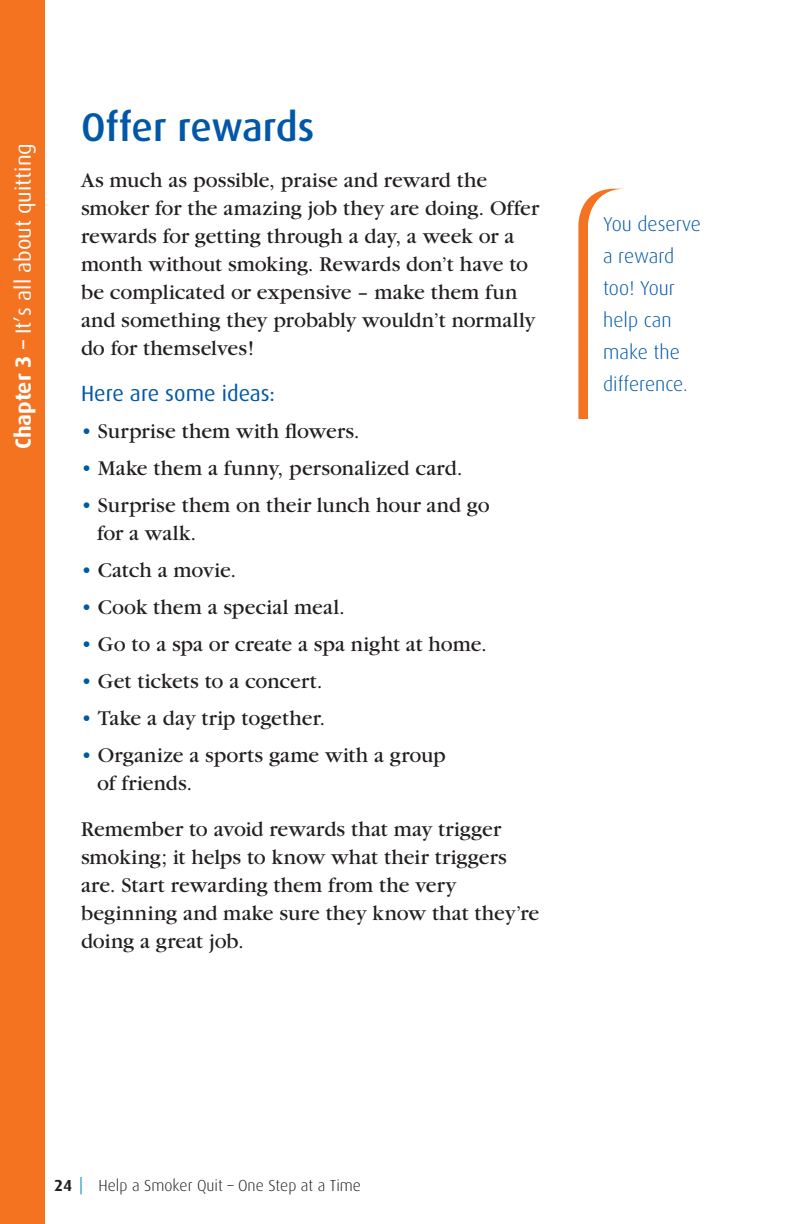
<style>
.page{position:relative;width:792px;height:1224px;background:#fff}
.page>*{position:absolute;margin:0;border:0;box-sizing:border-box;transform-origin:0 0}
.t1{font:500 40px "Dax";letter-spacing:-.005em;color:#0157a8}
.t2{font:22px/28px "Garamond";color:#231f20}
.t3{font:22px "Dax";color:#fff}
.t4{font:22px "Dax";color:#0157a8}
.t5{font:300 20px/32px "Dax";color:#0157a8}
.t6{font:300 16px "Dax";color:#231f20}
.t7{font:700 16px "Dax";color:#231f20}
.s1{font-weight:700}
.s2{font-weight:500}
.s3{color:#0157a8}
</style>
<div class="page">
<svg style="left:80px;top:1177px;width:2px;height:17px"></svg>
<div style="left:0;top:0;width:45px;height:1224px;background:#f47321"></div>
<svg style="left:578px;top:189px;width:42px;height:230px"></svg>
<p class="t3" style="left:11px;top:449px;width:307px;rotate:-90deg"><span class="s1">Chapter 3</span> <span class="s2">–</span> It’s all about quitting</p>
<h1 class="t1" style="left:81px;top:105px;width:235px">Offer rewards</h1>
<p class="t2" style="left:81px;top:166px;width:460px">As much as possible, praise and reward the smoker for the amazing job they are doing. Offer rewards for getting through a day, a week or a month without smoking. Rewards don’t have to be complicated or expensive – make them fun and something they probably wouldn’t normally do for themselves!</p>
<p class="t4" style="left:81px;top:381px;width:196px">Here are some ideas:</p>
<p class="t2" style="left:81px;top:417px;width:280px"><span class="s3">•</span> Surprise them with flowers.</p>
<p class="t2" style="left:81px;top:454px;width:383px"><span class="s3">•</span> Make them a funny, personalized card.</p>
<p class="t2" style="left:97px;top:491px;width:394px;text-indent:-16px"><span class="s3">•</span> Surprise them on their lunch hour and go for a walk.</p>
<p class="t2" style="left:81px;top:556px;width:157px"><span class="s3">•</span> Catch a movie.</p>
<p class="t2" style="left:81px;top:593px;width:265px"><span class="s3">•</span> Cook them a special meal.</p>
<p class="t2" style="left:81px;top:630px;width:408px"><span class="s3">•</span> Go to a spa or create a spa night at home.</p>
<p class="t2" style="left:81px;top:667px;width:243px"><span class="s3">•</span> Get tickets to a concert.</p>
<p class="t2" style="left:81px;top:704px;width:246px"><span class="s3">•</span> Take a day trip together.</p>
<p class="t2" style="left:97px;top:742px;width:350px;text-indent:-16px"><span class="s3">•</span> Organize a sports game with a group of friends.</p>
<p class="t2" style="left:81px;top:816px;width:460px">Remember to avoid rewards that may trigger smoking; it helps to know what their triggers are. Start rewarding them from the very beginning and make sure they know that they’re doing a great job.</p>
<p class="t5" style="left:603px;top:209px;width:99px">You deserve a reward too! Your help can make the difference.</p>
<p class="t7" style="left:54px;top:1177px;width:20px">24</p>
<p class="t6" style="left:98px;top:1177px;width:264px">Help a Smoker Quit – One Step at a Time</p>
</div>
